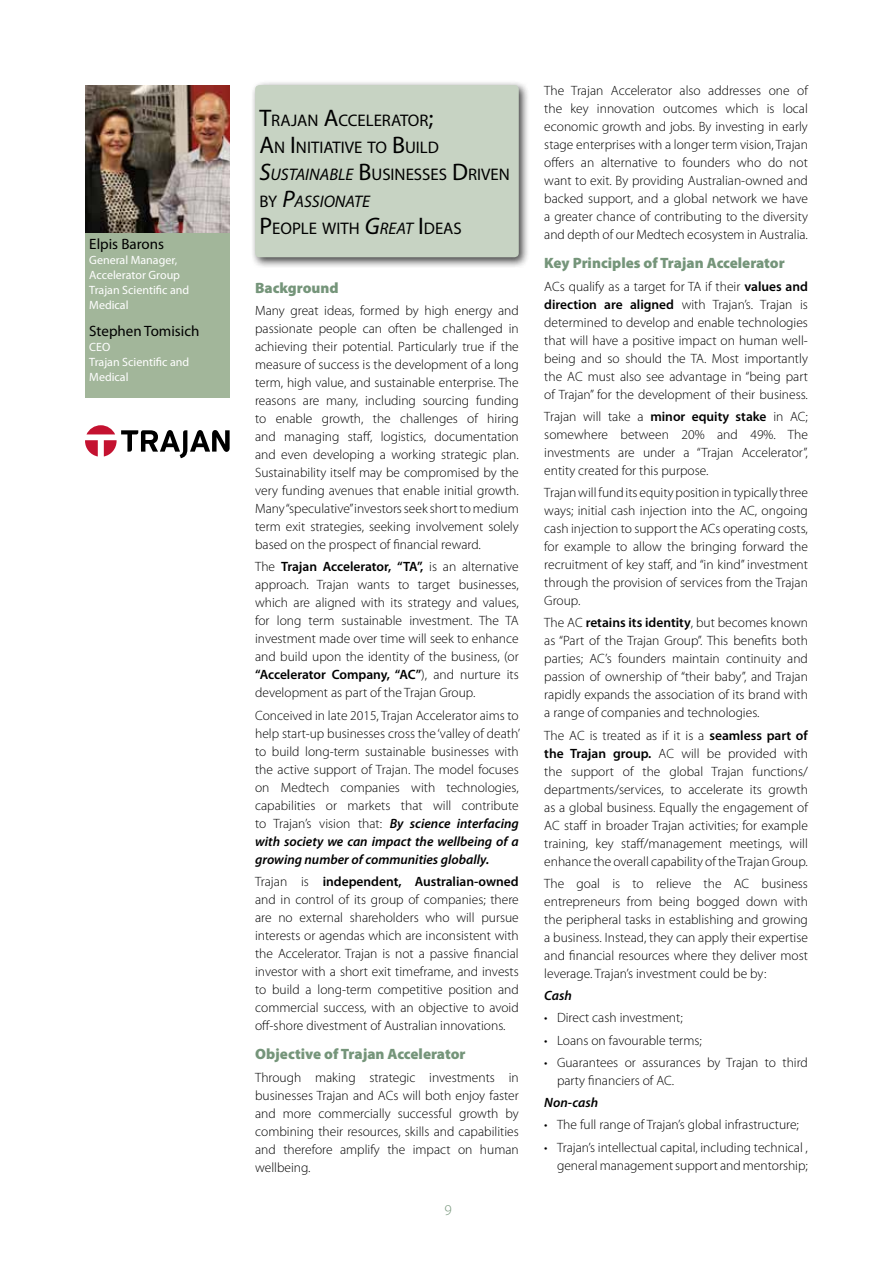
<style>
.page{position:relative;width:893px;height:1263px;background:#fff}
.page>*{position:absolute;margin:0;border:0;box-sizing:border-box;transform-origin:0 0}
.t1{font:16.8px/27px "Myriad Pro";color:#000}
.t2{font:900 15px "Myriad Pro";color:#75957a}
.t3{font:15px "Myriad Pro";color:#000}
.t4{font:300 15px "Myriad Pro";color:#75957a}
.t5{font:300 13.5px/18px "Myriad Pro";color:#000;text-align:justify}
.t6{font:italic 600 13.5px "Myriad Pro";color:#000}
.t7{font:12px/15px "Myriad Pro";color:#fff}
.s1{font-size:24px}
.s2{font-style:italic;font-size:24px}
.s3{font-style:italic}
.s4{font-weight:600}
.s5{font-weight:600;font-style:italic}
</style>
<div class="page">
<img style="left:85px;top:85px;width:145px;height:149px">
<div style="left:85px;top:234px;width:145px;height:164px;background:#a2b69a"></div>
<div style="left:250px;top:80px;width:280px;height:188px;background:#000;opacity:.75"></div>
<div style="left:255px;top:85px;width:264px;height:172px;background:#c7d3c3;border-radius:4px"></div>
<svg style="left:85px;top:425px;width:145px;height:33px"></svg>
<p class="t3" style="left:89px;top:235px;width:76px">Elpis Barons</p>
<p class="t7" style="left:89px;top:253px;width:101px">General Manager,<br>Accelerator Group<br>Trajan Scientific and<br>Medical</p>
<p class="t3" style="left:89px;top:322px;width:112px">Stephen Tomisich</p>
<p class="t7" style="left:89px;top:339px;width:101px">CEO<br>Trajan Scientific and<br>Medical</p>
<p class="t1" style="left:259px;top:107px;width:252px"><span class="s1">T</span>RAJAN <span class="s1">A</span>CCELERATOR<span class="s1">;<br>A</span>N <span class="s1">I</span> NITIATIVE TO <span class="s1">B</span>UILD<br><span class="s2">S</span><span class="s3">USTAINABLE</span> <span class="s1">B</span> USINESSES <span class="s1">D</span> RIVEN<br>BY <span class="s2">P</span><span class="s3">ASSIONATE<br></span><span class="s1">P</span>EOPLE WITH <span class="s2">G</span><span class="s3">REAT</span> <span class="s1">I</span> DEAS</p>
<p class="t2" style="left:255px;top:279px;width:85px">Background</p>
<p class="t5" style="left:255px;top:302px;width:265px">Many great ideas, formed by high energy and passionate people can often be challenged in achieving their potential. Particularly true if the measure of success is the development of a long term, high value, and sustainable enterprise. The reasons are many, including sourcing funding to enable growth, the challenges of hiring and managing staff, logistics, documentation and even developing a working strategic plan.<br>Sustainability itself may be compromised by the very funding avenues that enable initial growth.<br>Many “speculative” investors seek short to medium term exit strategies, seeking involvement solely based on the prospect of financial reward.</p>
<p class="t5" style="left:255px;top:558px;width:265px">The <span class="s4">Trajan Accelerator, “TA”,</span> is an alternative approach. Trajan wants to target businesses, which are aligned with its strategy and values, for long term sustainable investment. The TA investment made over time will seek to enhance and build upon the identity of the business, (or <span class="s4">“Accelerator Company, “AC”</span>), and nurture its development as part of the Trajan Group.</p>
<p class="t5" style="left:255px;top:706px;width:266px">Conceived in late 2015, Trajan Accelerator aims to help start-up businesses cross the ‘valley of death’ to build long-term sustainable businesses with the active support of Trajan. The model focuses on Medtech companies with technologies, capabilities or markets that will contribute to Trajan’s vision that: <span class="s5">By science interfacing with society we can impact the wellbeing of a growing number of communities globally.</span></p>
<p class="t5" style="left:255px;top:873px;width:265px">Trajan is <span class="s4">independent, Australian-owned </span>and in control of its group of companies; there are no external shareholders who will pursue interests or agendas which are inconsistent with the Accelerator. Trajan is not a passive financial investor with a short exit timeframe, and invests to build a long-term competitive position and commercial success, with an objective to avoid off-shore divestment of Australian innovations.</p>
<p class="t2" style="left:255px;top:1046px;width:212px">Objective of Trajan Accelerator</p>
<p class="t5" style="left:255px;top:1068px;width:265px">Through making strategic investments in businesses Trajan and ACs will both enjoy faster and more commercially successful growth by combining their resources, skills and capabilities and therefore amplify the impact on human wellbeing.</p>
<p class="t4" style="left:445px;top:1201px;width:9px">9</p>
<p class="t5" style="left:544px;top:82px;width:265px">The Trajan Accelerator also addresses one of the key innovation outcomes which is local economic growth and jobs. By investing in early stage enterprises with a longer term vision, Trajan offers an alternative to founders who do not want to exit. By providing Australian-owned and backed support, and a global network we have a greater chance of contributing to the diversity and depth of our Medtech ecosystem in Australia.</p>
<p class="t2" style="left:544px;top:255px;width:242px">Key Principles of Trajan Accelerator</p>
<p class="t5" style="left:544px;top:277px;width:265px">ACs qualify as a target for TA if their <span class="s4">values and direction are aligned</span> with Trajan’s. Trajan is determined to develop and enable technologies that will have a positive impact on human well&shy;being and so should the TA. Most importantly the AC must also see advantage in “being part of Trajan” for the development of their business.</p>
<p class="t5" style="left:544px;top:408px;width:265px">Trajan will take a <span class="s4">minor equity stake</span> in AC; somewhere between 20% and 49%. The investments are under a “Trajan Accelerator”, entity created for this purpose.</p>
<p class="t5" style="left:544px;top:484px;width:265px">Trajan will fund its equity position in typically three ways; initial cash injection into the AC, ongoing cash injection to support the ACs operating costs, for example to allow the bringing forward the recruitment of key staff, and “in kind” investment through the provision of services from the Trajan Group.</p>
<p class="t5" style="left:544px;top:614px;width:265px">The AC <span class="s4">retains its identity</span>, but becomes known as “Part of the Trajan Group”. This benefits both parties; AC’s founders maintain continuity and passion of ownership of “their baby”, and Trajan rapidly expands the association of its brand with a range of companies and technologies.</p>
<p class="t5" style="left:544px;top:726px;width:265px">The AC is treated as if it is a <span class="s4">seamless part of the Trajan group.</span> AC will be provided with the support of the global Trajan functions/ departments/services, to accelerate its growth as a global business. Equally the engagement of AC staff in broader Trajan activities; for example training, key staff/management meetings, will enhance the overall capability of the Trajan Group.</p>
<p class="t5" style="left:544px;top:875px;width:265px">The goal is to relieve the AC business entrepreneurs from being bogged down with the peripheral tasks in establishing and growing a business. Instead, they can apply their expertise and financial resources where they deliver most leverage. Trajan’s investment could be by:</p>
<p class="t6" style="left:544px;top:987px;width:29px">Cash</p>
<p class="t5" style="left:544px;top:1009px;width:140px">• Direct cash investment;</p>
<p class="t5" style="left:544px;top:1031px;width:159px">• Loans on favourable terms;</p>
<p class="t5" style="left:557px;top:1053px;width:252px;text-indent:-13px">• Guarantees or assurances by Trajan to third party financiers of AC.</p>
<p class="t6" style="left:544px;top:1094px;width:55px">Non-cash</p>
<p class="t5" style="left:544px;top:1116px;width:256px">• The full range of Trajan’s global infrastructure;</p>
<p class="t5" style="left:544px;top:1138px;width:265px;text-align:right">• Trajan’s intellectual capital, including technical , general management support and mentorship;</p>
</div>
